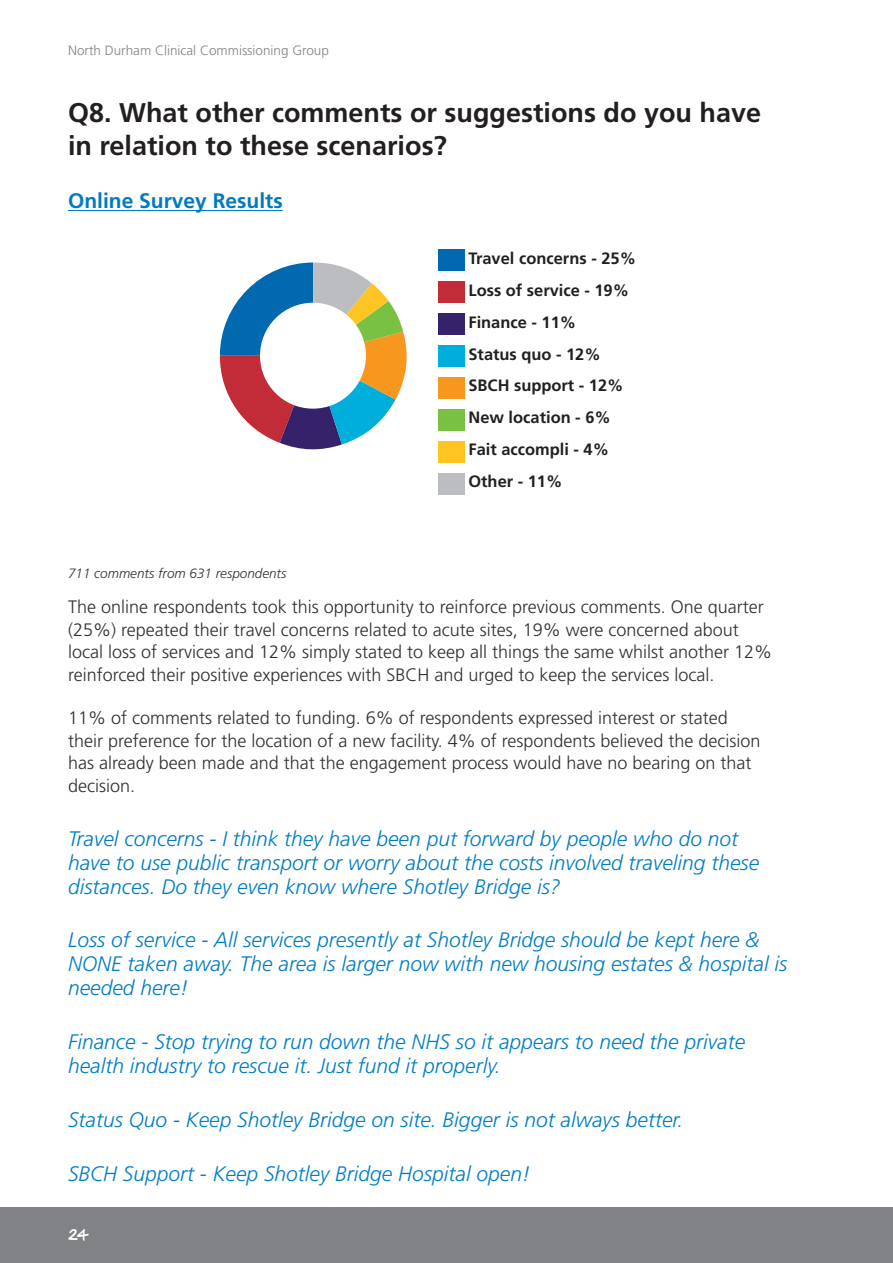
<style>
.page{position:relative;width:893px;height:1263px;background:#fff}
.page>*{position:absolute;margin:0;border:0;box-sizing:border-box;transform-origin:0 0}
.Para_heads{font:700 27px/32.4px "Frutiger";color:#231f20}
.Body_Copy{font:italic 300 21px/24px "Frutiger";color:#007dc3}
.Sub_heads{font:700 21px "Frutiger";color:#007ac2}
.Body_Copy-2{font:300 18px/22.5px "Frutiger";color:#312f30}
.t1{font:700 16.5px/32px "Frutiger";color:#231f20}
.t2{font:300 13.5px "Frutiger";color:#808285}
.Footnotes{font:italic 300 13.5px "Frutiger";color:#312f30}
.t3{font:13.5px "Hand Of Sean";color:#fff}
</style>
<div class="page">
<div style="left:0;top:1208px;width:893px;height:55px;background:#808285"></div>
<hr style="left:68px;top:210px;width:215px;height:1px;background:#007ac2">
<div style="left:438px;top:249px;width:27px;height:21px;background:#0169b0"></div>
<div style="left:438px;top:281px;width:27px;height:21px;background:#c22c38"></div>
<div style="left:438px;top:313px;width:27px;height:21px;background:#36226a"></div>
<div style="left:438px;top:345px;width:27px;height:21px;background:#00aedc"></div>
<div style="left:438px;top:377px;width:27px;height:21px;background:#f7971d"></div>
<div style="left:438px;top:409px;width:27px;height:21px;background:#79c142"></div>
<div style="left:438px;top:441px;width:27px;height:21px;background:#fec422"></div>
<div style="left:438px;top:473px;width:27px;height:21px;background:#bcbdc0"></div>
<svg style="left:220px;top:262px;width:187px;height:188px"></svg>
<div style="left:260px;top:303px;width:106px;height:106px;background:#fff;border-radius:50%"></div>
<p class="t2" style="left:68px;top:43px;width:262px">North Durham Clinical Commissioning Group</p>
<p class="Para_heads" style="left:68px;top:97px;width:695px">Q8. What other comments or suggestions do you have in relation to these scenarios?</p>
<p class="Sub_heads" style="left:68px;top:189px;width:216px">Online Survey Results</p>
<p class="t1" style="left:468px;top:242px;width:169px">Travel concerns - 25%<br>Loss of service - 19%<br>Finance - 11%<br>Status quo - 12%<br>SBCH support - 12%<br>New location - 6%<br>Fait accompli - 4%<br>Other - 11%</p>
<p class="Footnotes" style="left:68px;top:565px;width:220px">711 comments from 631 respondents</p>
<p class="Body_Copy-2" style="left:68px;top:596px;width:706px">The online respondents took this opportunity to reinforce previous comments. One quarter (25%) repeated their travel concerns related to acute sites, 19% were concerned about local loss of services and 12% simply stated to keep all things the same whilst another 12% reinforced their positive experiences with SBCH and urged to keep the services local.</p>
<p class="Body_Copy-2" style="left:68px;top:707px;width:694px">11% of comments related to funding. 6% of respondents expressed interest or stated their preference for the location of a new facility. 4% of respondents believed the decision has already been made and that the engagement process would have no bearing on that decision.</p>
<p class="Body_Copy" style="left:68px;top:826px;width:693px">Travel concerns - I think they have been put forward by people who do not have to use public transport or worry about the costs involved traveling these distances. Do they even know where Shotley Bridge is?</p>
<p class="Body_Copy" style="left:68px;top:928px;width:721px">Loss of service - All services presently at Shotley Bridge should be kept here &amp;<br>NONE taken away. The area is larger now with new housing estates &amp; hospital is needed here!</p>
<p class="Body_Copy" style="left:68px;top:1030px;width:679px">Finance - Stop trying to run down the NHS so it appears to need the private health industry to rescue it. Just fund it properly.</p>
<p class="Body_Copy" style="left:68px;top:1108px;width:617px">Status Quo - Keep Shotley Bridge on site. Bigger is not always better.</p>
<p class="Body_Copy" style="left:68px;top:1161px;width:464px">SBCH Support - Keep Shotley Bridge Hospital open!</p>
<p class="t3" style="left:68px;top:1222px;width:23px">24</p>
</div>
